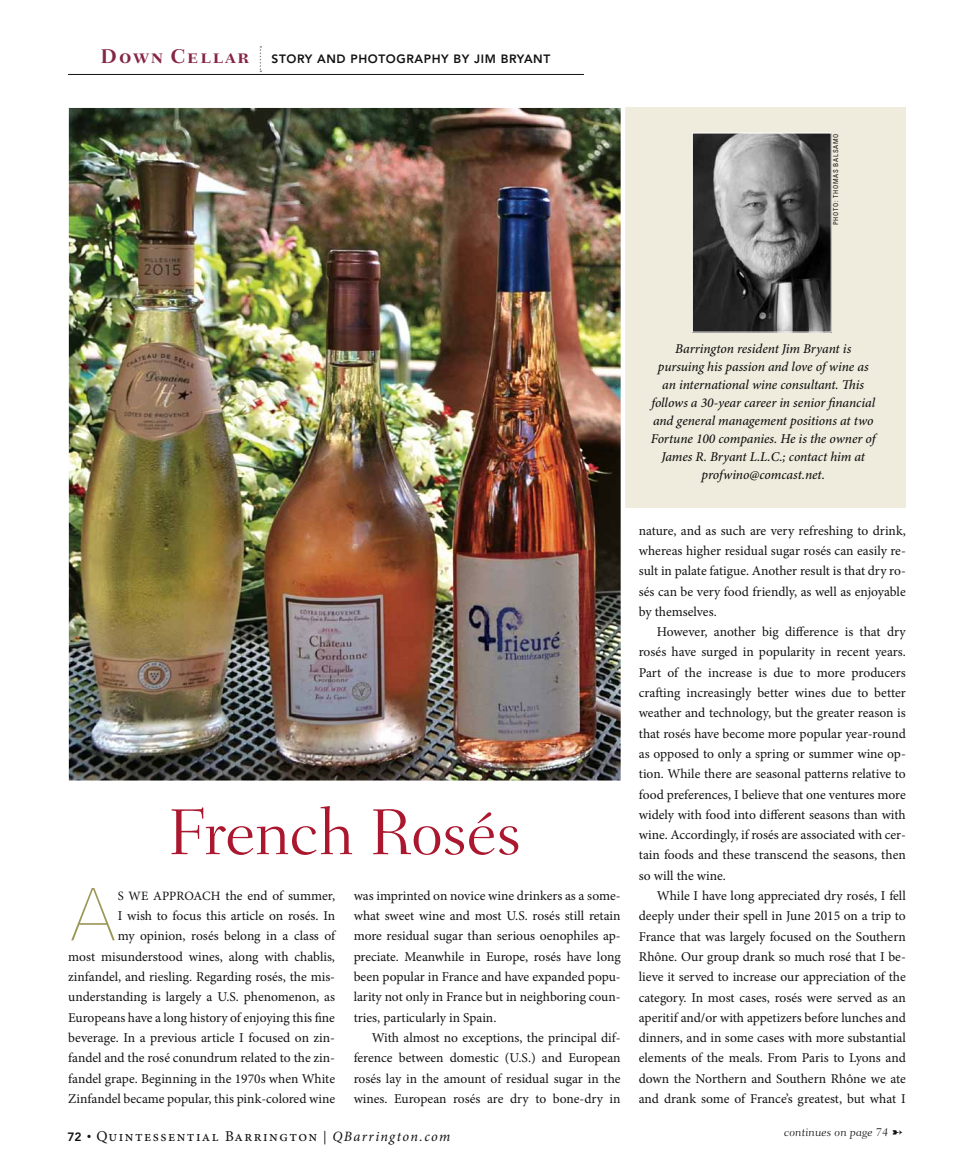
<style>
.page{position:relative;width:972px;height:1175px;background:#fff}
.page>*{position:absolute;margin:0;border:0;box-sizing:border-box;transform-origin:0 0}
.t1{font:100 74.7px "Alright Sans";color:#9c9657}
.t2{font:300 66px "Fairfield LT Std";letter-spacing:-.015em;color:#ab172e}
.t3{font:15px "Minion Pro";letter-spacing:.1em;color:#121212}
.t4{font:13.5px/20.2px "Minion Pro";color:#121212;text-align:justify}
.t5{font:italic 500 13.5px/18px "Minion Pro";letter-spacing:-.005em;color:#121212;text-align:center}
.t6{font:800 12px "Avenir LT Std";letter-spacing:.05em;color:#121212}
.t7{font:300 12px "Fairfield LT Std Caption";color:#121212}
.t8{font:condensed 6.75px "Univers LT Std";letter-spacing:.1em;color:#121212}
.s1{font-family:"Fairfield LT Std";font-weight:700;font-size:20.25px;color:#852446}
.s2{font-size:12.75px}
.s3{font-family:"Avenir LT Std";font-weight:800;font-size:12px}
.s4{font-size:12px}
.s5{font-size:13.5px}
.s6{font-style:italic;font-size:14.25px}
</style>
<div class="page">
<svg style="left:260px;top:46px;width:1px;height:26px"></svg>
<hr style="left:68px;top:74px;width:516px;height:1px;background:#121212">
<div style="left:621px;top:107px;width:285px;height:400px;background:#efecdd"></div>
<img style="left:694px;top:135px;width:136px;height:195px">
<div style="left:692px;top:133px;width:140px;height:199px;border:1px solid #fff"></div>
<img style="left:68px;top:107px;width:559px;height:674px">
<p class="t6" style="left:101px;top:51px;width:451px"><span class="s1">Down Cellar</span> STORY AND PHOTOGRAPHY BY JIM BRYANT</p>
<p class="t8" style="left:831px;top:225px;width:93px;rotate:-90deg">Photo: Thomas Balsamo</p>
<h2 class="t2" style="left:168px;top:794px;width:356px">French Rosés</h2>
<p class="t4" style="left:354px;top:885px;width:268px">was imprinted on novice wine drinkers as a some&shy;what sweet wine and most U.S. rosés still retain more residual sugar than serious oenophiles ap&shy;preciate. Meanwhile in Europe, rosés have long been popular in France and have expanded popu&shy;larity not only in France but in neighboring coun&shy;tries, particularly in Spain.</p>
<p class="t4" style="left:354px;top:1027px;width:269px;text-indent:18px">With almost no exceptions, the principal dif&shy;ference between domestic (U.S.) and European rosés lay in the amount of residual sugar in the wines. European rosés are dry to bone-dry in</p>
<h1 class="t1" style="left:68px;top:863px;width:51px">A</h1>
<p class="t4" style="left:68px;top:885px;width:268px;text-align:right"><span class="s2">s we approach</span> the end of summer,<br>I wish to focus this article on rosés. In<br>my opinion, rosés belong in a class of<br>most misunderstood wines, along with chablis, zinfandel, and riesling. Regarding rosés, the mis&shy;understanding is largely a U.S. phenomenon, as Europeans have a long history of enjoying this fine beverage. In a previous article I focused on zin&shy;fandel and the rosé conundrum related to the zin&shy;fandel grape. Beginning in the 1970s when White Zinfandel became popular, this pink-colored wine</p>
<p class="t5" style="left:651px;top:341px;width:226px">Barrington resident Jim Bryant is pursuing his passion and love of wine as an international wine consultant. This follows a 30-year career in senior financial and general management positions at two Fortune 100 companies. He is the owner of James R. Bryant L.L.C.; contact him at profwino@comcast.net.</p>
<p class="t4" style="left:639px;top:520px;width:269px">nature, and as such are very refreshing to drink, whereas higher residual sugar rosés can easily re&shy;sult in palate fatigue. Another result is that dry ro&shy;sés can be very food friendly, as well as enjoyable by themselves.</p>
<p class="t4" style="left:639px;top:622px;width:269px;text-indent:18px">However, another big difference is that dry rosés have surged in popularity in recent years.<br>Part of the increase is due to more producers crafting increasingly better wines due to better weather and technology, but the greater reason is that rosés have become more popular year-round as opposed to only a spring or summer wine op&shy;tion. While there are seasonal patterns relative to food preferences, I believe that one ventures more widely with food into different seasons than with wine. Accordingly, if rosés are associated with cer&shy;tain foods and these transcend the seasons, then so will the wine.</p>
<p class="t4" style="left:639px;top:885px;width:269px;text-indent:18px">While I have long appreciated dry rosés, I fell deeply under their spell in June 2015 on a trip to France that was largely focused on the Southern Rhône. Our group drank so much rosé that I be&shy;lieve it served to increase our appreciation of the category. In most cases, rosés were served as an aperitif and/or with appetizers before lunches and dinners, and in some cases with more substantial elements of the meals. From Paris to Lyons and down the Northern and Southern Rhône we ate and drank some of France’s greatest, but what I</p>
<p class="t3" style="left:68px;top:1125px;width:384px"><span class="s3">72</span> <span class="s4">•</span> Quintessential Barrington <span class="s5">|</span> <span class="s6">QBarrington.com</span></p>
<p class="t7" style="left:784px;top:1125px;width:120px">continues on page 74 ➸</p>
</div>
